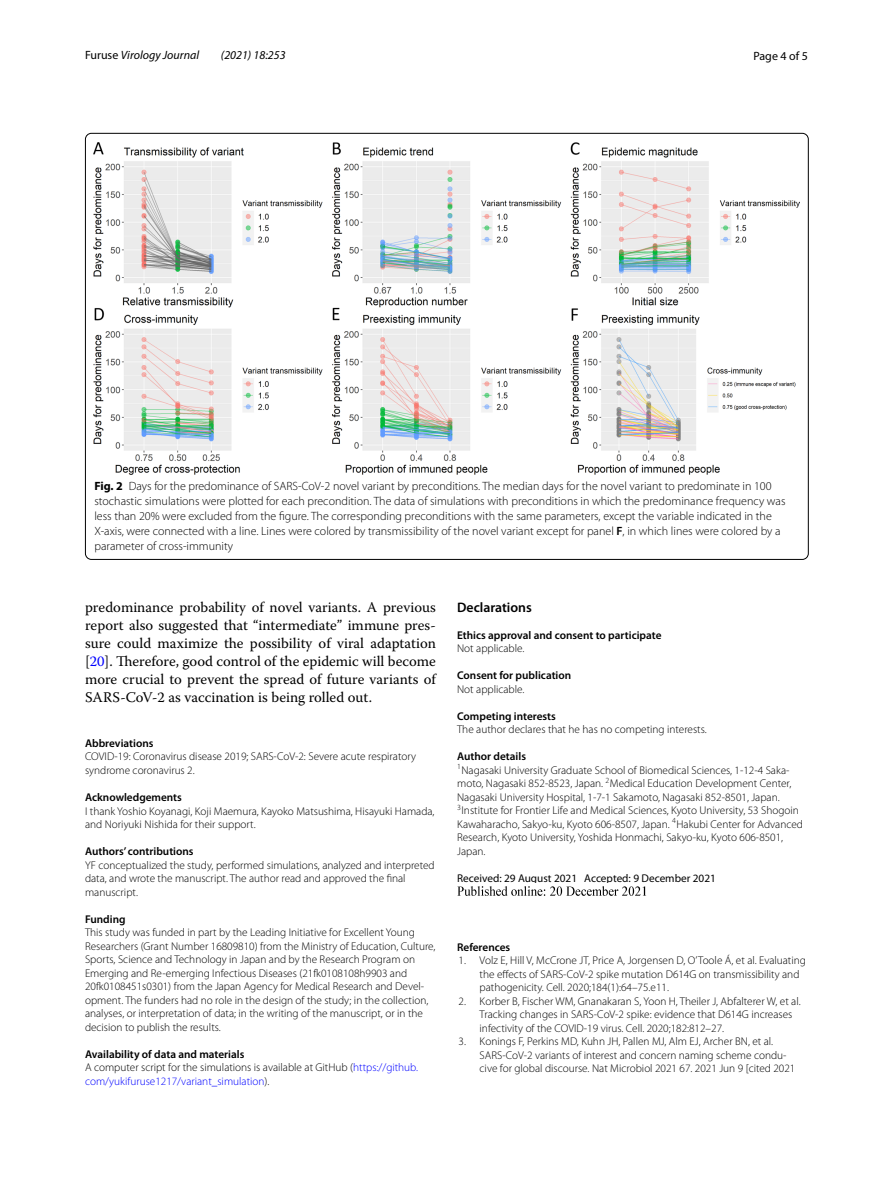
<style>
.page{position:relative;width:893px;height:1187px;background:#fff}
.page>*{position:absolute;margin:0;border:0;box-sizing:border-box;transform-origin:0 0}
.t1{font:14.7px/18px "Warnock Pro";color:#000;text-align:justify}
.t2{font:600 13.8px "Myriad Pro";color:#000}
.t3{font:300 12px/15px "Myriad Pro";color:#000}
.t4{font:italic 12px "Myriad Pro";color:#000}
.t5{font:12px "Myriad Pro";color:#000}
.t6{font:300 11.25px/13.5px "Myriad Pro";color:#000}
.t7{font:600 11.25px "Myriad Pro";color:#000}
.t8{font:11.25px "Myriad Pro";color:#000}
.s1{font-style:normal}
.s2{font-weight:700}
.s3{font-weight:600}
.s4{color:#00f}
</style>
<div class="page">
<img style="left:457px;top:886px;width:190px;height:10px">
<img style="left:94px;top:142px;width:706px;height:332px">
<p class="t4" style="left:85px;top:48px;width:116px"><span class="s1">Furuse</span> Virology Journal</p>
<p class="t4" style="left:221px;top:48px;width:66px">(2021) 18:253</p>
<p class="t5" style="left:753px;top:48px;width:56px">Page 4 of 5</p>
<p class="t3" style="left:94px;top:478px;width:693px"><span class="s2">Fig. 2</span> Days for the predominance of SARS-CoV-2 novel variant by preconditions. The median days for the novel variant to predominate in 100 stochastic simulations were plotted for each precondition. The data of simulations with preconditions in which the predominance frequency was less than 20% were excluded from the figure. The corresponding preconditions with the same parameters, except the variable indicated in the X-axis, were connected with a line. Lines were colored by transmissibility of the novel variant except for panel <span class="s3">F</span>, in which lines were colored by a parameter of cross-immunity</p>
<p class="t1" style="left:85px;top:597px;width:352px">predominance probability of novel variants. A previous report also suggested that “intermediate” immune pres&shy;sure could maximize the possibility of viral adaptation [<span class="s4">20</span>]. Therefore, good control of the epidemic will become more crucial to prevent the spread of future variants of SARS-CoV-2 as vaccination is being rolled out.</p>
<p class="t7" style="left:85px;top:736px;width:70px">Abbreviations</p>
<p class="t6" style="left:85px;top:750px;width:332px">COVID-19: Coronavirus disease 2019; SARS-CoV-2: Severe acute respiratory syndrome coronavirus 2.</p>
<p class="t7" style="left:85px;top:790px;width:98px">Acknowledgements</p>
<p class="t6" style="left:85px;top:804px;width:351px">I thank Yoshio Koyanagi, Koji Maemura, Kayoko Matsushima, Hisayuki Hamada, and Noriyuki Nishida for their support.</p>
<p class="t7" style="left:85px;top:844px;width:110px">Authors’ contributions</p>
<p class="t6" style="left:85px;top:858px;width:351px">YF conceptualized the study, performed simulations, analyzed and interpreted data, and wrote the manuscript. The author read and approved the final manuscript.</p>
<p class="t7" style="left:85px;top:911px;width:42px">Funding</p>
<p class="t6" style="left:85px;top:925px;width:352px">This study was funded in part by the Leading Initiative for Excellent Young Researchers (Grant Number 16809810) from the Ministry of Education, Culture, Sports, Science and Technology in Japan and by the Research Program on Emerging and Re-emerging Infectious Diseases (21fk0108108h9903 and 20fk0108451s0301) from the Japan Agency for Medical Research and Devel&shy;opment. The funders had no role in the design of the study; in the collection, analyses, or interpretation of data; in the writing of the manuscript, or in the decision to publish the results.</p>
<p class="t6" style="left:85px;top:1047px;width:335px"><span class="s3">Availability of data and materials<br></span>A computer script for the simulations is available at GitHub (<span class="s4">https://github. com/yukifuruse1217/variant_simulation</span>).</p>
<p class="t2" style="left:457px;top:598px;width:76px">Declarations</p>
<p class="t7" style="left:457px;top:627px;width:206px">Ethics approval and consent to participate</p>
<p class="t6" style="left:457px;top:641px;width:69px">Not applicable.</p>
<p class="t7" style="left:457px;top:668px;width:116px">Consent for publication</p>
<p class="t6" style="left:457px;top:682px;width:69px">Not applicable.</p>
<p class="t7" style="left:457px;top:708px;width:100px">Competing interests</p>
<p class="t6" style="left:457px;top:722px;width:251px">The author declares that he has no competing interests.</p>
<p class="t6" style="left:457px;top:749px;width:347px"><span class="s3">Author details<br></span><sup>1</sup>Nagasaki University Graduate School of Biomedical Sciences, 1‑12‑4 Saka&shy;moto, Nagasaki 852‑8523, Japan. <sup>2</sup>Medical Education Development Center, Nagasaki University Hospital, 1‑7‑1 Sakamoto, Nagasaki 852‑8501, Japan.<br><sup>3</sup>Institute for Frontier Life and Medical Sciences, Kyoto University, 53 Shogoin Kawaharacho, Sakyo‑ku, Kyoto 606‑8507, Japan. <sup>4</sup>Hakubi Center for Advanced Research, Kyoto University, Yoshida Honmachi, Sakyo‑ku, Kyoto 606‑8501, Japan.</p>
<p class="t8" style="left:457px;top:870px;width:260px">Received: 29 August 2021 Accepted: 9 December 2021</p>
<p class="t7" style="left:457px;top:939px;width:55px">References</p>
<p class="t6" style="left:480px;top:953px;width:328px;text-indent:-21px">1. Volz E, Hill V, McCrone JT, Price A, Jorgensen D, O’Toole Á, et al. Evaluating the effects of SARS-CoV-2 spike mutation D614G on transmissibility and pathogenicity. Cell. 2020;184(1):64–75.e11.</p>
<p class="t6" style="left:480px;top:994px;width:322px;text-indent:-21px">2. Korber B, Fischer WM, Gnanakaran S, Yoon H, Theiler J, Abfalterer W, et al.<br>Tracking changes in SARS-CoV-2 spike: evidence that D614G increases infectivity of the COVID-19 virus. Cell. 2020;182:812–27.</p>
<p class="t6" style="left:480px;top:1034px;width:317px;text-indent:-21px">3. Konings F, Perkins MD, Kuhn JH, Pallen MJ, Alm EJ, Archer BN, et al.<br>SARS-CoV-2 variants of interest and concern naming scheme condu&shy;cive for global discourse. Nat Microbiol 2021 67. 2021 Jun 9 [cited 2021</p>
</div>
